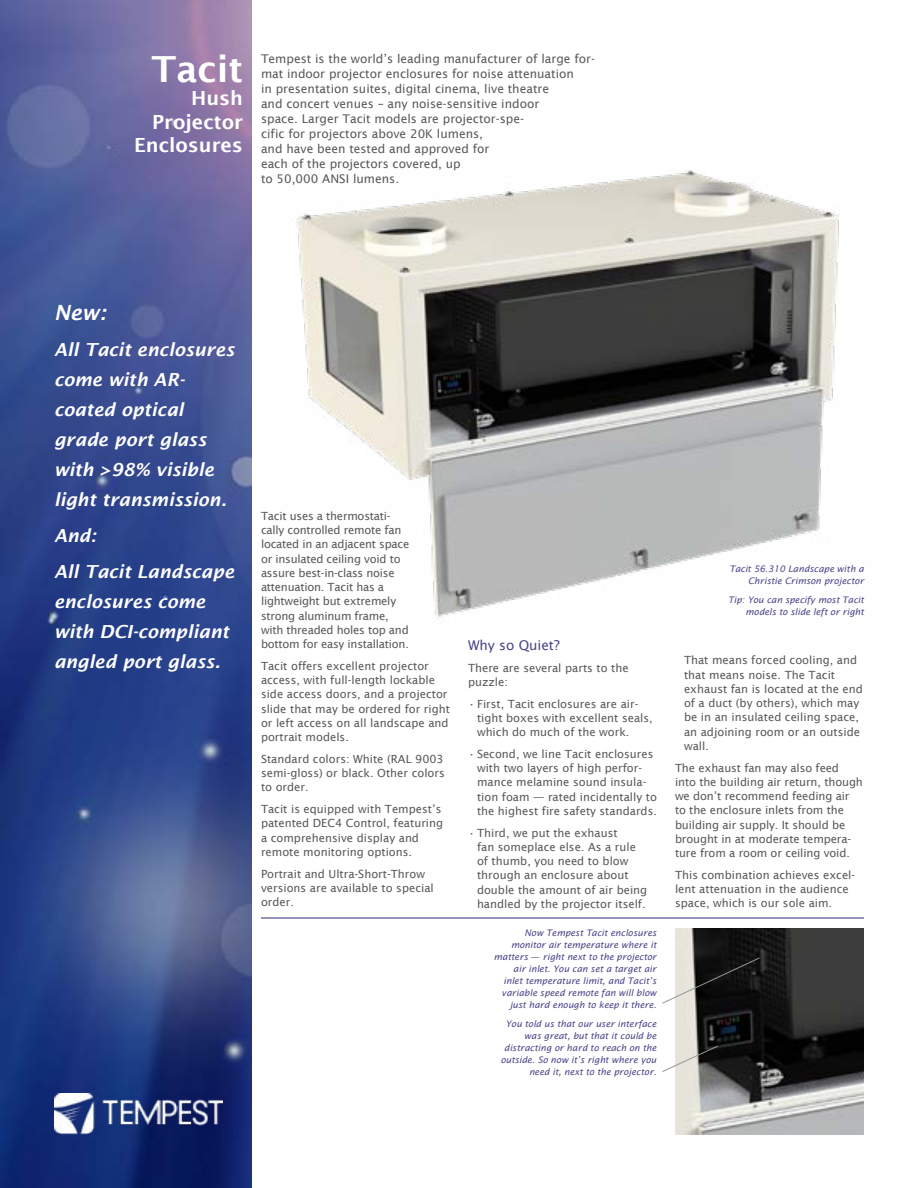
<style>
.page{position:relative;width:918px;height:1188px;background:#fff}
.page>*{position:absolute;margin:0;border:0;box-sizing:border-box;transform-origin:0 0}
.t1{font:600 36px "Lucida Sans";color:#fff}
.t2{font:italic 600 21px "Lucida Sans";color:#fff}
.t3{font:600 19.5px/23.4px "Lucida Sans";color:#fff;text-align:right}
.t4{font:italic 600 18px/30px "Lucida Sans";color:#fff}
.t5{font:13.5px "Lucida Sans";color:#4a468a}
.t6{font:12px/15px "Lucida Sans";color:#58595b}
.t7{font:11.25px/14.2px "Lucida Sans";color:#58595b}
.t8{font:11.25px/14.2px "Lucida Sans";letter-spacing:-.02em;color:#58595b}
.t9{font:italic 9px/12px "Lucida Sans";color:#4a468a;text-align:right}
.s1{font-weight:600}
.s2{font-weight:600;font-style:normal}
</style>
<div class="page">
<img style="left:0;top:0;width:252px;height:1188px">
<img style="left:55px;top:1094px;width:167px;height:43px">
<img style="left:296px;top:170px;width:543px;height:453px">
<img style="left:675px;top:929px;width:189px;height:205px">
<hr style="left:261px;top:918px;width:603px;height:1px;background:#2b2878">
<svg style="left:662px;top:957px;width:98px;height:47px;background:#5b5a58"></svg>
<svg style="left:662px;top:1045px;width:57px;height:28px"></svg>
<h1 class="t1" style="left:152px;top:48px;width:93px">Tacit</h1>
<h3 class="t3" style="left:134px;top:86px;width:110px">Hush<br>Projector<br>Enclosures</h3>
<p class="t6" style="left:261px;top:51px;width:335px">Tempest is the world’s leading manufacturer of large for&shy;mat indoor projector enclosures for noise attenuation<br>in presentation suites, digital cinema, live theatre<br>and concert venues – any noise-sensitive indoor<br>space. Larger Tacit models are projector-spe-<br>cific for projectors above 20K lumens,<br>and have been tested and approved for<br>each of the projectors covered, up<br>to 50,000 ANSI lumens.</p>
<h2 class="t2" style="left:54px;top:301px;width:54px">New:</h2>
<h3 class="t4" style="left:54px;top:335px;width:182px">All Tacit enclosures come with AR&shy;coated optical grade port glass with &gt;98% visible light transmission.</h3>
<h3 class="t4" style="left:54px;top:518px;width:182px;line-height:36px">And:<br>All Tacit Landscape</h3>
<h3 class="t4" style="left:54px;top:587px;width:177px">enclosures come with DCI-compliant angled port glass.</h3>
<p class="t8" style="left:261px;top:509px;width:150px">Tacit uses a thermostati&shy;cally controlled remote fan located in an adjacent space or insulated ceiling void to assure best-in-class noise attenuation. Tacit has a lightweight but extremely strong aluminum frame, with threaded holes top and bottom for easy installation.</p>
<p class="t7" style="left:261px;top:659px;width:190px">Tacit offers excellent projector access, with full-length lockable side access doors, and a projector slide that may be ordered for right or left access on all landscape and portrait models.</p>
<p class="t7" style="left:261px;top:752px;width:185px;text-align:justify">Standard colors: White (RAL 9003 semi-gloss) or black. Other colors to order.</p>
<p class="t7" style="left:261px;top:802px;width:184px">Tacit is equipped with Tempest’s patented DEC4 Control, featuring a comprehensive display and remote monitoring options.</p>
<p class="t7" style="left:261px;top:867px;width:174px">Portrait and Ultra-Short-Throw versions are available to special order.</p>
<p class="t5" style="left:468px;top:637px;width:93px">Why so Quiet?</p>
<p class="t7" style="left:468px;top:660px;width:162px">There are several parts to the puzzle:</p>
<p class="t7" style="left:477px;top:696px;width:177px;text-indent:-9px">• First, Tacit enclosures are air&shy;tight boxes with excellent seals, which do much of the work.</p>
<p class="t7" style="left:477px;top:747px;width:181px;text-indent:-9px">• Second, we line Tacit enclosures with two layers of high perfor&shy;mance melamine sound insula&shy;tion foam <span class="s1">—</span> rated incidentally to the highest fire safety standards.</p>
<p class="t7" style="left:477px;top:825px;width:172px;text-indent:-9px">• Third, we put the exhaust<br>fan someplace else. As a rule of thumb, you need to blow through an enclosure about double the amount of air being handled by the projector itself.</p>
<p class="t9" style="left:494px;top:927px;width:164px">Now Tempest Tacit enclosures monitor air temperature where it matters <span class="s2">—</span> right next to the projector air inlet. You can set a target air inlet temperature limit, and Tacit’s variable speed remote fan will blow just hard enough to keep it there.</p>
<p class="t9" style="left:501px;top:1018px;width:157px">You told us that our user interface was great, but that it could be distracting or hard to reach on the outside. So now it’s right where you need it, next to the projector.</p>
<p class="t9" style="left:729px;top:562px;width:136px">Tacit 56.310 Landscape with a<br>Christie Crimson projector</p>
<p class="t9" style="left:728px;top:594px;width:137px">Tip: You can specify most Tacit models to slide left or right</p>
<p class="t7" style="left:684px;top:653px;width:180px">That means forced cooling, and that means noise. The Tacit exhaust fan is located at the end of a duct (by others), which may be in an insulated ceiling space, an adjoining room or an outside wall.</p>
<p class="t7" style="left:675px;top:760px;width:189px">The exhaust fan may also feed<br>into the building air return, though we don’t recommend feeding air to the enclosure inlets from the building air supply. It should be brought in at moderate tempera&shy;ture from a room or ceiling void.</p>
<p class="t7" style="left:675px;top:868px;width:182px">This combination achieves excel&shy;lent attenuation in the audience space, which is our sole aim.</p>
</div>
